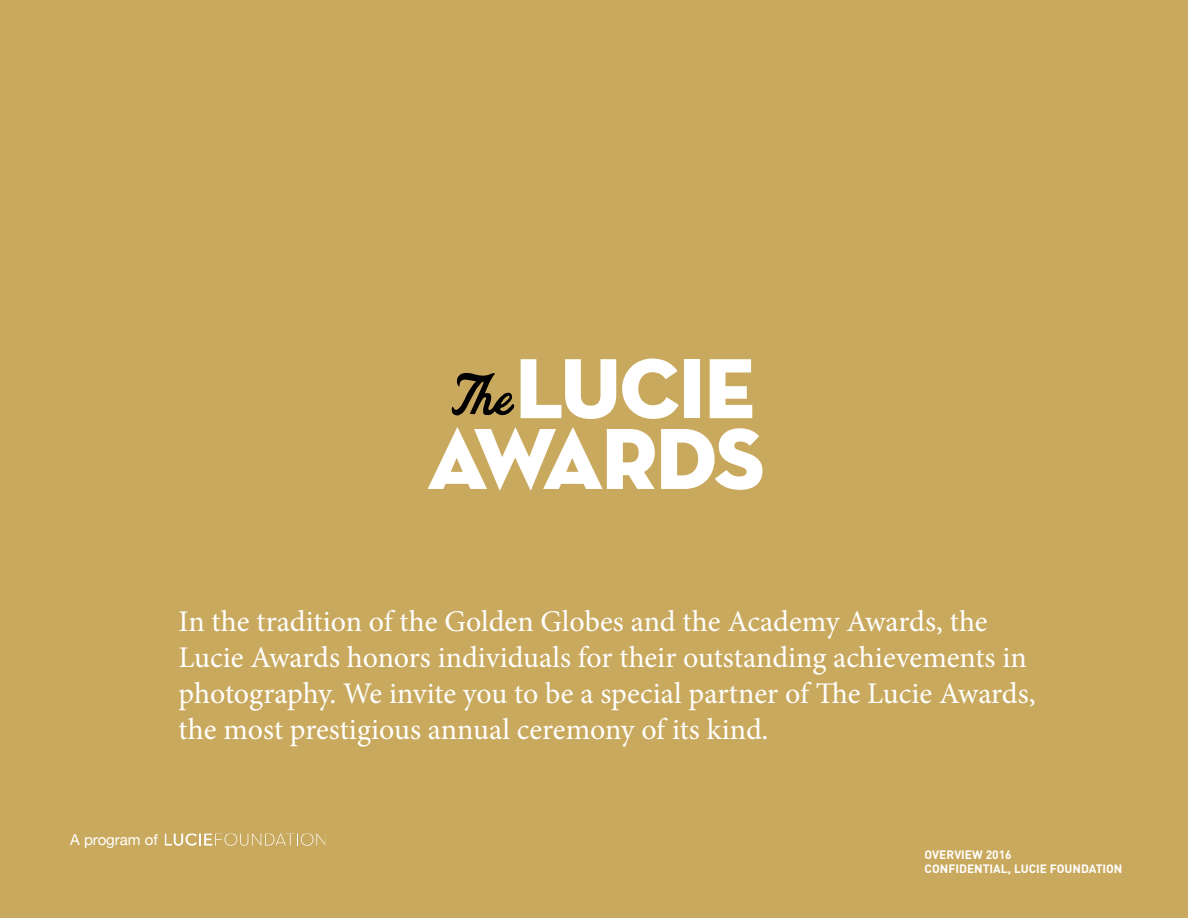
<style>
.page{position:relative;width:1188px;height:918px;background:#c9a95d}
.page>*{position:absolute;margin:0;border:0;box-sizing:border-box;transform-origin:0 0}
.t1{font:30px/36px "Minion Pro";letter-spacing:-.005em;color:#fff}
.t2{font:15px "Helvetica Neue";color:#fff}
.t3{font:700 12px/14.4px "DIN";color:#fff}
</style>
<div class="page">
<svg style="left:166px;top:835px;width:158px;height:11px"></svg>
<div style="left:164px;top:833px;width:162px;height:19px;border:1px solid #c9a95d"></div>
<svg style="left:622px;top:359px;width:57px;height:60px"></svg>
<div style="left:684px;top:359px;width:16px;height:59px;background:#fff"></div>
<svg style="left:710px;top:359px;width:42px;height:59px"></svg>
<svg style="left:428px;top:427px;width:227px;height:63px"></svg>
<svg style="left:661px;top:428px;width:101px;height:62px"></svg>
<svg style="left:451px;top:359px;width:165px;height:60px"></svg>
<p class="t1" style="left:179px;top:604px;width:858px">In the tradition of the Golden Globes and the Academy Awards, the Lucie Awards honors individuals for their outstanding achievements in photography. We invite you to be a special partner of The Lucie Awards, the most prestigious annual ceremony of its kind.</p>
<p class="t2" style="left:70px;top:829px;width:89px">A program of</p>
<p class="t3" style="left:925px;top:847px;width:199px">OVERVIEW 2016<br>CONFIDENTIAL, LUCIE FOUNDATION</p>
</div>
